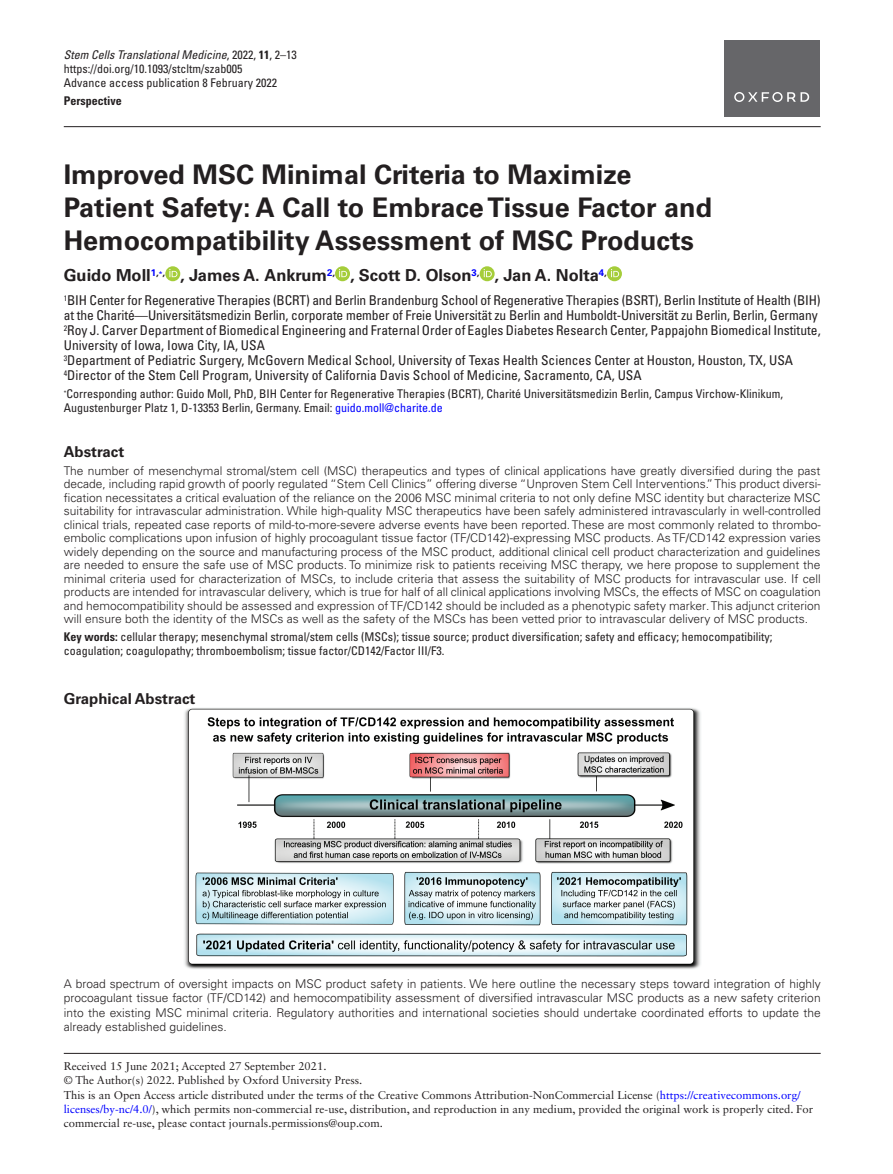
<style>
.page{position:relative;width:893px;height:1174px;background:#fff}
.page>*{position:absolute;margin:0;border:0;box-sizing:border-box;transform-origin:0 0}
.t1{font:700 27px/33px "Univers LT Std";color:#231f20}
.t2{font:700 16.5px "Univers LT Std";color:#231f20}
.t3{font:700 15px "Univers LT Std";color:#231f20}
.t4{font:condensed 13.5px/15px "Univers LT Std";color:#231f20}
.t5{font:300 12px/13.5px "Univers LT Std";color:#231f20;text-align:justify}
.t6{font:condensed 12px/14.2px "Univers LT Std";color:#231f20}
.t7{font:700 condensed 12px "Univers LT Std";color:#231f20}
.t8{font:11.25px/14.2px "Sabon LT Std";color:#231f20}
.s1{font-style:italic}
.s2{font-weight:700}
.s3{color:#00f}
</style>
<div class="page">
<hr style="left:64px;top:126px;width:757px;height:1px;background:#231f20">
<div style="left:724px;top:40px;width:96px;height:76px;background:#666669"></div>
<svg style="left:734px;top:92px;width:75px;height:10px"></svg>
<hr style="left:64px;top:1053px;width:757px;height:1px;background:#231f20">
<svg style="left:165px;top:266px;width:15px;height:15px"></svg>
<svg style="left:169px;top:269px;width:8px;height:8px"></svg>
<svg style="left:335px;top:266px;width:15px;height:15px"></svg>
<svg style="left:339px;top:269px;width:8px;height:8px"></svg>
<svg style="left:480px;top:266px;width:15px;height:15px"></svg>
<svg style="left:484px;top:269px;width:8px;height:8px"></svg>
<div style="left:607px;top:266px;width:15px;height:15px;background:#a5cd3a;border-radius:50%"></div>
<svg style="left:611px;top:269px;width:8px;height:8px"></svg>
<img style="left:184px;top:708px;width:517px;height:261px">
<p class="t6" style="left:64px;top:47px;width:234px"><span class="s1">Stem Cells Translational Medicine</span>, 2022, <span class="s2">11</span>, 2–13 https://doi.org/10.1093/stcltm/szab005<br>Advance access publication 8 February 2022</p>
<p class="t7" style="left:64px;top:93px;width:59px">Perspective</p>
<h1 class="t1" style="left:64px;top:158px;width:650px">Improved MSC Minimal Criteria to Maximize<br>Patient Safety: A Call to Embrace Tissue Factor and<br>Hemocompatibility Assessment of MSC Products</h1>
<h2 class="t2" style="left:64px;top:266px;width:545px">Guido Moll<sup>1</sup><sup>,</sup><sup>∗</sup><sup>,</sup> , James A. Ankrum<sup>2</sup><sup>,</sup> , Scott D. Olson<sup>3</sup><sup>,</sup> , Jan A. Nolta<sup>4</sup><sup>,</sup></h2>
<p class="t4" style="left:64px;top:293px;width:758px"><sup>1</sup>BIH Center for Regenerative Therapies (BCRT) and Berlin Brandenburg School of Regenerative Therapies (BSRT), Berlin Institute of Health (BIH) at the Charité—Universitätsmedizin Berlin, corporate member of Freie Universität zu Berlin and Humboldt-Universität zu Berlin, Berlin, Germany <sup>2</sup>Roy J. Carver Department of Biomedical Engineering and Fraternal Order of Eagles Diabetes Research Center, Pappajohn Biomedical Institute, University of Iowa, Iowa City, IA, USA<br><sup>3</sup>Department of Pediatric Surgery, McGovern Medical School, University of Texas Health Sciences Center at Houston, Houston, TX, USA <sup>4</sup>Director of the Stem Cell Program, University of California Davis School of Medicine, Sacramento, CA, USA</p>
<p class="t6" style="left:64px;top:387px;width:721px;line-height:13.5px"><sup>∗</sup>Corresponding author: Guido Moll, PhD, BIH Center for Regenerative Therapies (BCRT), Charité Universitätsmedizin Berlin, Campus Virchow-Klinikum,<br>Augustenburger Platz 1, D-13353 Berlin, Germany. Email: <span class="s3">guido.moll@charite.de</span></p>
<p class="t3" style="left:64px;top:443px;width:62px">Abstract</p>
<p class="t5" style="left:64px;top:464px;width:758px">The number of mesenchymal stromal/stem cell (MSC) therapeutics and types of clinical applications have greatly diversified during the past decade, including rapid growth of poorly regulated “Stem Cell Clinics” offering diverse “Unproven Stem Cell Interventions.” This product diversi&shy;fication necessitates a critical evaluation of the reliance on the 2006 MSC minimal criteria to not only define MSC identity but characterize MSC suitability for intravascular administration. While high-quality MSC therapeutics have been safely administered intravascularly in well-controlled clinical trials, repeated case reports of mild-to-more-severe adverse events have been reported. These are most commonly related to thrombo&shy;embolic complications upon infusion of highly procoagulant tissue factor (TF/CD142)-expressing MSC products. As TF/CD142 expression varies widely depending on the source and manufacturing process of the MSC product, additional clinical cell product characterization and guidelines are needed to ensure the safe use of MSC products. To minimize risk to patients receiving MSC therapy, we here propose to supplement the minimal criteria used for characterization of MSCs, to include criteria that assess the suitability of MSC products for intravascular use. If cell products are intended for intravascular delivery, which is true for half of all clinical applications involving MSCs, the effects of MSC on coagulation and hemocompatibility should be assessed and expression of TF/CD142 should be included as a phenotypic safety marker. This adjunct criterion will ensure both the identity of the MSCs as well as the safety of the MSCs has been vetted prior to intravascular delivery of MSC products.</p>
<p class="t6" style="left:64px;top:630px;width:710px;line-height:13.5px"><span class="s2">Key words:</span> cellular therapy; mesenchymal stromal/stem cells (MSCs); tissue source; product diversification; safety and efficacy; hemocompatibility; coagulation; coagulopathy; thromboembolism; tissue factor/CD142/Factor III/F3.</p>
<p class="t3" style="left:64px;top:690px;width:133px">Graphical Abstract</p>
<p class="t5" style="left:64px;top:976px;width:758px;line-height:14.4px">A broad spectrum of oversight impacts on MSC product safety in patients. We here outline the necessary steps toward integration of highly procoagulant tissue factor (TF/CD142) and hemocompatibility assessment of diversified intravascular MSC products as a new safety criterion into the existing MSC minimal criteria. Regulatory authorities and international societies should undertake coordinated efforts to update the already established guidelines.</p>
<p class="t8" style="left:64px;top:1059px;width:751px">Received 15 June 2021; Accepted 27 September 2021.<br>© The Author(s) 2022. Published by Oxford University Press.<br>This is an Open Access article distributed under the terms of the Creative Commons Attribution-NonCommercial License (<span class="s3">https://creativecommons.org/ licenses/by-nc/4.0/</span>), which permits non-commercial re-use, distribution, and reproduction in any medium, provided the original work is properly cited. For commercial re-use, please contact journals.permissions@oup.com.</p>
</div>
